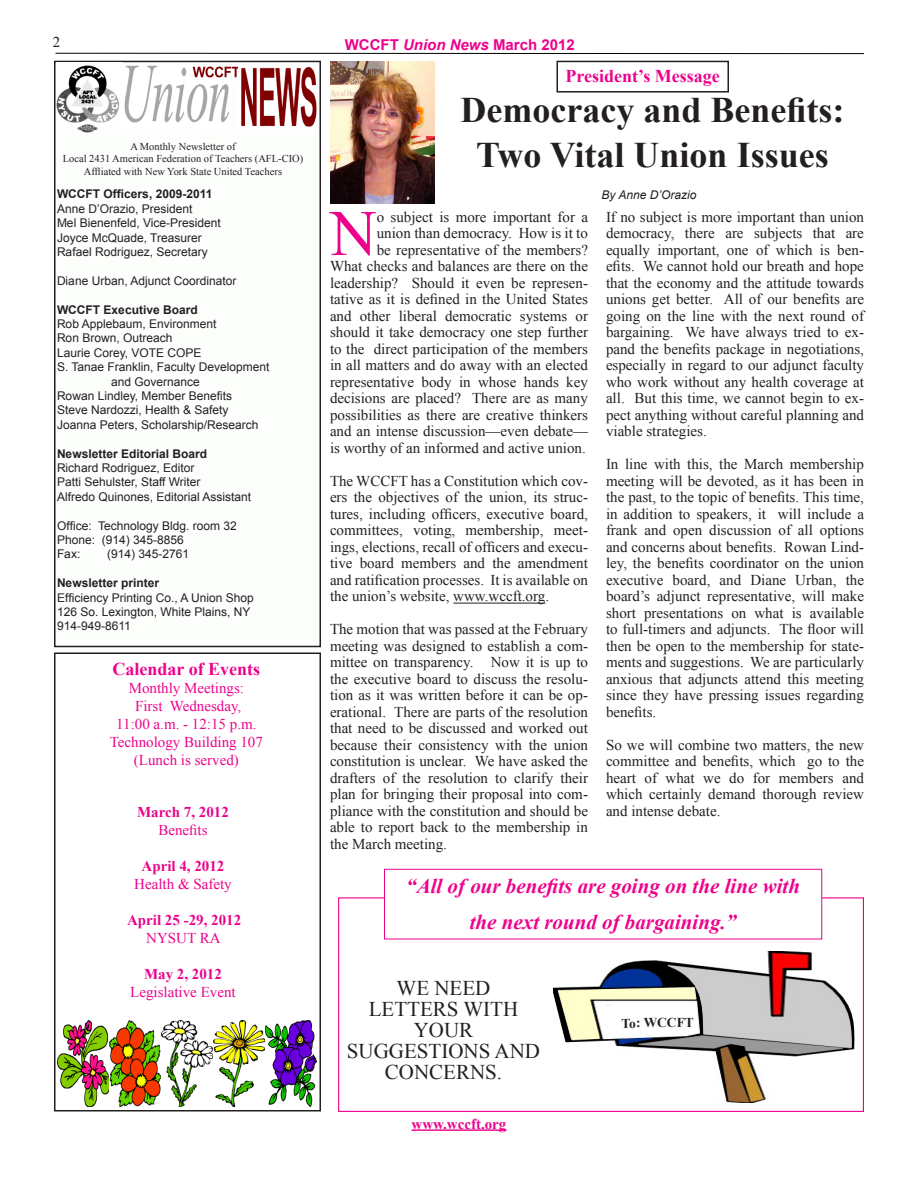
<style>
.page{position:relative;width:918px;height:1188px;background:#fff}
.page>*{position:absolute;margin:0;border:0;box-sizing:border-box;transform-origin:0 0}
.t1{font:64.8px "Times New Roman";color:#ed028c}
.t2{font:700 36px "Times New Roman";color:#231f20}
.t3{font:italic 700 21px/36px "Times New Roman";color:#ed028c;text-align:center}
.t4{font:21px/21px "Times New Roman";color:#231f20;text-align:center}
.t5{font:700 18px "Times New Roman";color:#ed028c}
.t6{font:15px/16.5px "Times New Roman";color:#231f20;text-align:justify}
.t7{font:15px "Times New Roman";color:#ed028c}
.t8{font:700 15px "Times New Roman";color:#ea038c}
.t9{font:15px "Times New Roman";color:#ea038c}
.t10{font:700 15px "Arial";color:#ed028c}
.t11{font:700 15px "Times New Roman";color:#ed028c}
.t12{font:700 13.5px "Times New Roman";letter-spacing:-.01em;color:#231f20}
.t13{font:12px "Arial";color:#231f20}
.t14{font:700 12px "Arial";color:#231f20}
.t15{font:italic 12px "Arial";color:#231f20}
.t16{font:10.5px "Times New Roman";color:#231f20}
.s1{font-style:italic}
</style>
<div class="page">
<div style="left:338px;top:897px;width:526px;height:215px;background:#fff;border:1px solid #ed028c"></div>
<div style="left:54px;top:652px;width:267px;height:460px;border:2px solid #231f20"></div>
<div style="left:54px;top:61px;width:267px;height:586px;border:2px solid #231f20"></div>
<img style="left:56px;top:62px;width:66px;height:64px">
<img style="left:77px;top:124px;width:20px;height:9px">
<img style="left:124px;top:65px;width:105px;height:58px">
<img style="left:190px;top:65px;width:48px;height:15px">
<img style="left:241px;top:66px;width:75px;height:61px">
<div style="left:556px;top:61px;width:173px;height:32px;border:2px solid #231f20"></div>
<img style="left:330px;top:62px;width:104px;height:141px">
<hr style="left:55px;top:53px;width:809px;height:1px;background:#000">
<hr style="left:412px;top:1129px;width:94px;height:2px;background:#ed028c">
<hr style="left:453px;top:603px;width:92px;height:1px;background:#231f20">
<div style="left:384px;top:869px;width:438px;height:70px;background:#fff"></div>
<div style="left:384px;top:869px;width:438px;height:70px;border:1px solid #ea038b"></div>
<img style="left:58px;top:1020px;width:259px;height:87px">
<img style="left:554px;top:951px;width:301px;height:152px">
<svg style="left:605px;top:1004px;width:91px;height:29px"></svg>
<p class="t6" style="left:53px;top:34px;width:9px">2</p>
<p class="t10" style="left:345px;top:34px;width:232px">WCCFT <span class="s1">Union News</span> March 2012</p>
<p class="t16" style="left:130px;top:139px;width:107px">A Monthly Newsletter of</p>
<p class="t16" style="left:63px;top:152px;width:242px">Local 2431 American Federation of Teachers (AFL-CIO)</p>
<p class="t16" style="left:84px;top:164px;width:200px">Affliated with New York State United Teachers</p>
<p class="t5" style="left:566px;top:63px;width:156px">President’s Message</p>
<p class="t2" style="left:461px;top:85px;width:385px">Democracy and Benefits:</p>
<p class="t2" style="left:476px;top:130px;width:354px">Two Vital Union Issues</p>
<p class="t14" style="left:57px;top:186px;width:157px">WCCFT Officers, 2009-2011</p>
<p class="t15" style="left:602px;top:187px;width:96px">By Anne D’Orazio</p>
<p class="t13" style="left:57px;top:201px;width:137px">Anne D’Orazio, President</p>
<p class="t13" style="left:57px;top:215px;width:165px">Mel Bienenfeld, Vice-President</p>
<p class="t13" style="left:57px;top:230px;width:146px">Joyce McQuade, Treasurer</p>
<p class="t13" style="left:57px;top:244px;width:152px">Rafael Rodriguez, Secretary</p>
<p class="t13" style="left:57px;top:273px;width:181px">Diane Urban, Adjunct Coordinator</p>
<p class="t14" style="left:57px;top:301px;width:142px">WCCFT Executive Board</p>
<p class="t13" style="left:57px;top:316px;width:161px">Rob Applebaum, Environment</p>
<p class="t13" style="left:57px;top:330px;width:117px">Ron Brown, Outreach</p>
<p class="t13" style="left:57px;top:345px;width:146px">Laurie Corey, VOTE COPE</p>
<p class="t13" style="left:57px;top:359px;width:214px">S. Tanae Franklin, Faculty Development</p>
<p class="t13" style="left:111px;top:374px;width:90px">and Governance</p>
<p class="t13" style="left:57px;top:388px;width:177px">Rowan Lindley, Member Benefits</p>
<p class="t13" style="left:57px;top:402px;width:173px">Steve Nardozzi, Health &amp; Safety</p>
<p class="t13" style="left:57px;top:417px;width:203px">Joanna Peters, Scholarship/Research</p>
<p class="t14" style="left:57px;top:445px;width:152px">Newsletter Editorial Board</p>
<p class="t13" style="left:57px;top:460px;width:139px">Richard Rodriguez, Editor</p>
<p class="t13" style="left:57px;top:474px;width:145px">Patti Sehulster, Staff Writer</p>
<p class="t13" style="left:57px;top:489px;width:196px">Alfredo Quinones, Editorial Assistant</p>
<p class="t13" style="left:57px;top:518px;width:181px">Office: Technology Bldg. room 32</p>
<p class="t13" style="left:57px;top:532px;width:128px">Phone: (914) 345-8856</p>
<p class="t13" style="left:57px;top:546px;width:25px">Fax:</p>
<p class="t13" style="left:107px;top:546px;width:84px">(914) 345-2761</p>
<p class="t14" style="left:57px;top:575px;width:104px">Newsletter printer</p>
<p class="t13" style="left:57px;top:590px;width:198px">Efficiency Printing Co., A Union Shop</p>
<p class="t13" style="left:57px;top:604px;width:195px">126 So. Lexington, White Plains, NY</p>
<p class="t13" style="left:57px;top:618px;width:75px">914-949-8611</p>
<p class="t6" style="left:330px;top:208px;width:260px;text-align:right">o subject is more important for a<br>union than democracy. How is it to<br>be representative of the members?<br>What checks and balances are there on the leadership? Should it even be represen&shy;tative as it is defined in the United States and other liberal democratic systems or should it take democracy one step further to the direct participation of the members in all matters and do away with an elected representative body in whose hands key decisions are placed? There are as many possibilities as there are creative thinkers and an intense discussion—even debate— is worthy of an informed and active union.</p>
<p class="t6" style="left:330px;top:472px;width:260px">The WCCFT has a Constitution which cov&shy;ers the objectives of the union, its struc&shy;tures, including officers, executive board, committees, voting, membership, meet&shy;ings, elections, recall of officers and execu&shy;tive board members and the amendment and ratification processes. It is available on the union’s website, www.wccft.org.</p>
<p class="t6" style="left:330px;top:621px;width:260px">The motion that was passed at the February meeting was designed to establish a com&shy;mittee on transparency. Now it is up to the executive board to discuss the resolu&shy;tion as it was written before it can be op&shy;erational. There are parts of the resolution that need to be discussed and worked out because their consistency with the union constitution is unclear. We have asked the drafters of the resolution to clarify their plan for bringing their proposal into com&shy;pliance with the constitution and should be able to report back to the membership in the March meeting.</p>
<p class="t6" style="left:606px;top:208px;width:260px">If no subject is more important than union democracy, there are subjects that are equally important, one of which is ben&shy;efits. We cannot hold our breath and hope that the economy and the attitude towards unions get better. All of our benefits are going on the line with the next round of bargaining. We have always tried to ex&shy;pand the benefits package in negotiations, especially in regard to our adjunct faculty who work without any health coverage at all. But this time, we cannot begin to ex&shy;pect anything without careful planning and viable strategies.</p>
<p class="t6" style="left:606px;top:456px;width:260px">In line with this, the March membership meeting will be devoted, as it has been in the past, to the topic of benefits. This time, in addition to speakers, it will include a frank and open discussion of all options and concerns about benefits. Rowan Lind&shy;ley, the benefits coordinator on the union executive board, and Diane Urban, the board’s adjunct representative, will make short presentations on what is available to full-timers and adjuncts. The floor will then be open to the membership for state&shy;ments and suggestions. We are particularly anxious that adjuncts attend this meeting since they have pressing issues regarding benefits.</p>
<p class="t6" style="left:606px;top:736px;width:260px">So we will combine two matters, the new committee and benefits, which go to the heart of what we do for members and which certainly demand thorough review and intense debate.</p>
<p class="t1" style="left:330px;top:190px;width:48px">N</p>
<p class="t5" style="left:113px;top:657px;width:149px">Calendar of Events</p>
<p class="t7" style="left:129px;top:678px;width:117px">Monthly Meetings:</p>
<p class="t7" style="left:135px;top:696px;width:108px">First Wednesday,</p>
<p class="t7" style="left:116px;top:714px;width:142px">11:00 a.m. - 12:15 p.m.</p>
<p class="t7" style="left:110px;top:732px;width:155px">Technology Building 107</p>
<p class="t7" style="left:134px;top:750px;width:106px">(Lunch is served)</p>
<p class="t8" style="left:137px;top:802px;width:93px">March 7, 2012</p>
<p class="t9" style="left:158px;top:820px;width:51px">Benefits</p>
<p class="t8" style="left:142px;top:856px;width:84px">April 4, 2012</p>
<p class="t9" style="left:134px;top:874px;width:99px">Health &amp; Safety</p>
<p class="t8" style="left:127px;top:910px;width:116px">April 25 -29, 2012</p>
<p class="t9" style="left:146px;top:928px;width:76px">NYSUT RA</p>
<p class="t8" style="left:144px;top:964px;width:79px">May 2, 2012</p>
<p class="t9" style="left:130px;top:982px;width:107px">Legislative Event</p>
<p class="t3" style="left:406px;top:867px;width:395px">“All of our benefits are going on the line with the next round of bargaining.”</p>
<p class="t4" style="left:397px;top:977px;width:95px">WE NEED</p>
<p class="t4" style="left:369px;top:998px;width:151px">LETTERS WITH<br>YOUR</p>
<p class="t4" style="left:347px;top:1040px;width:195px">SUGGESTIONS AND</p>
<p class="t4" style="left:385px;top:1061px;width:119px">CONCERNS.</p>
<p class="t12" style="left:622px;top:1013px;width:74px">To: WCCFT</p>
<p class="t11" style="left:412px;top:1113px;width:96px">www.wccft.org</p>
</div>
